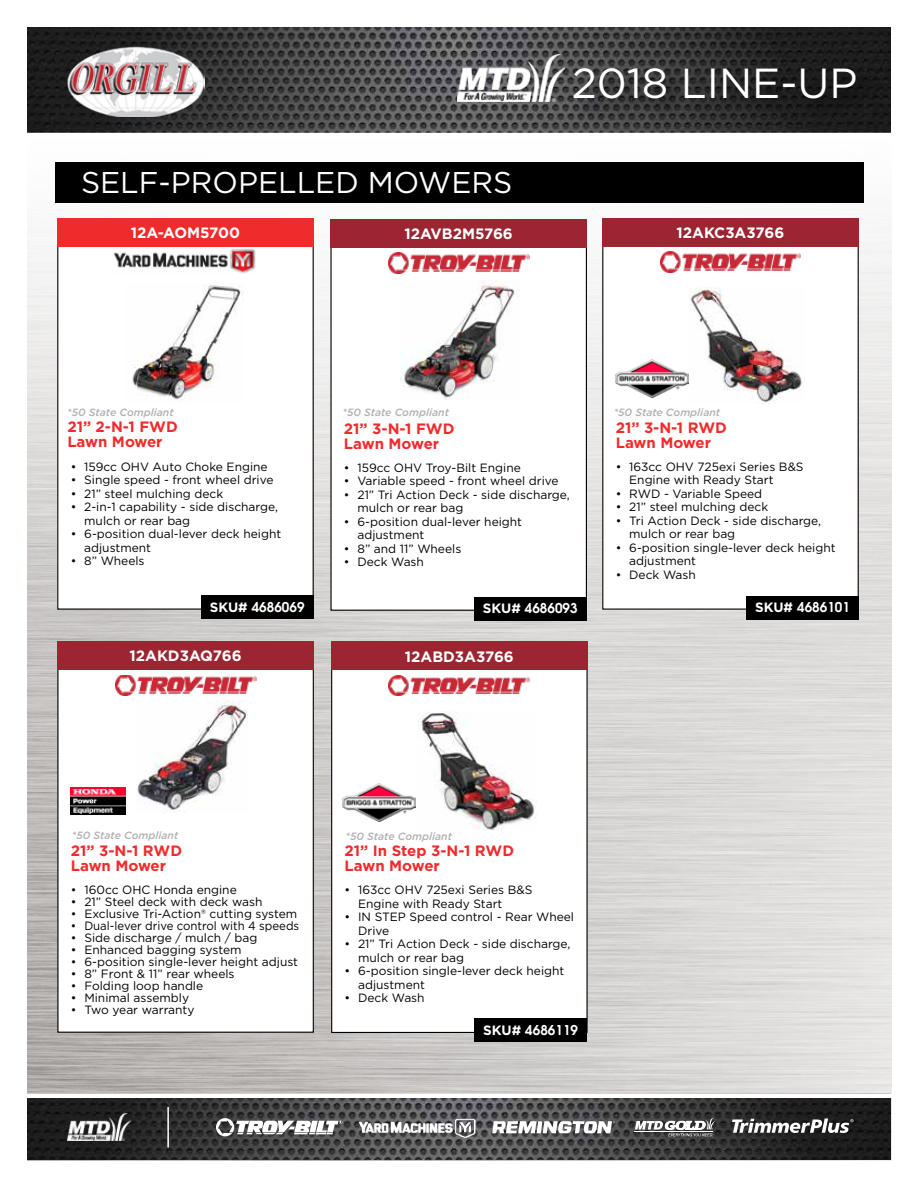
<style>
.page{position:relative;width:918px;height:1188px;background:#fff}
.page>*{position:absolute;margin:0;border:0;box-sizing:border-box;transform-origin:0 0}
.t1{font:42px "Gotham";color:#fff}
.t2{font:30px "Gotham";color:#fff}
.t3{font:700 15px/15px "Gotham";color:#f02b2c}
.t4{font:700 15px "Gotham";color:#fff}
.t5{font:600 13.5px "Avant Garde";color:#fff}
.t6{font:12px/13.5px "Gotham";color:#000}
.t7{font:12px "Gotham";color:#000;scale:.95 1}
.t8{font:italic 500 10.5px "Gotham";color:#afb0b3}
.s1{font-family:"Gotham";font-weight:700}
</style>
<div class="page">
<img style="left:27px;top:202px;width:864px;height:959px">
<img style="left:27px;top:27px;width:864px;height:106px">
<img style="left:27px;top:1098px;width:864px;height:62px">
<div style="left:55px;top:162px;width:809px;height:40px;background:#000"></div>
<img style="left:68px;top:1114px;width:63px;height:27px">
<svg style="left:216px;top:1118px;width:126px;height:18px"></svg>
<svg style="left:492px;top:1121px;width:123px;height:12px"></svg>
<svg style="left:635px;top:1118px;width:80px;height:19px"></svg>
<svg style="left:732px;top:1119px;width:122px;height:14px"></svg>
<hr style="left:167px;top:1107px;width:2px;height:41px;background:#fff">
<img style="left:357px;top:1118px;width:122px;height:22px">
<div style="left:571px;top:64px;width:310px;height:60px;background:#000;opacity:.75"></div>
<hr style="left:0;top:1094px;width:904px;height:4px;background:#fff">
<img style="left:457px;top:55px;width:107px;height:46px">
<img style="left:65px;top:45px;width:140px;height:72px">
<div style="left:331px;top:220px;width:255px;height:390px;background:#fff"></div>
<div style="left:330px;top:219px;width:257px;height:28px;background:#9b2530"></div>
<img style="left:388px;top:253px;width:141px;height:20px">
<img style="left:401px;top:281px;width:117px;height:119px">
<div style="left:332px;top:642px;width:255px;height:390px;background:#fff"></div>
<div style="left:331px;top:642px;width:257px;height:28px;background:#9b2530"></div>
<img style="left:389px;top:675px;width:141px;height:21px">
<img style="left:418px;top:712px;width:119px;height:119px">
<div style="left:603px;top:219px;width:255px;height:390px;background:#fff"></div>
<div style="left:602px;top:218px;width:257px;height:28px;background:#9b2530"></div>
<img style="left:660px;top:252px;width:141px;height:20px">
<img style="left:616px;top:360px;width:72px;height:38px">
<img style="left:343px;top:783px;width:72px;height:38px">
<div style="left:474px;top:597px;width:112px;height:23px;background:#000"></div>
<div style="left:746px;top:596px;width:113px;height:23px;background:#000"></div>
<div style="left:475px;top:1019px;width:112px;height:23px;background:#000"></div>
<img style="left:690px;top:287px;width:113px;height:116px">
<div style="left:58px;top:642px;width:255px;height:390px;background:#fff"></div>
<div style="left:57px;top:641px;width:257px;height:28px;background:#9b2530"></div>
<img style="left:115px;top:675px;width:141px;height:20px">
<img style="left:71px;top:787px;width:54px;height:28px">
<div style="left:58px;top:219px;width:255px;height:390px;background:#fff"></div>
<img style="left:132px;top:284px;width:111px;height:116px">
<div style="left:57px;top:218px;width:257px;height:28px;background:#f02b2c"></div>
<img style="left:114px;top:249px;width:142px;height:25px">
<div style="left:201px;top:596px;width:112px;height:23px;background:#000"></div>
<img style="left:137px;top:701px;width:110px;height:112px">
<h2 class="t2" style="left:81px;top:163px;width:433px">SELF-PROPELLED MOWERS</h2>
<p class="t4" style="left:405px;top:224px;width:110px">12AVB2M5766</p>
<p class="t4" style="left:131px;top:223px;width:111px">12A-AOM5700</p>
<h1 class="t1" style="left:572px;top:56px;width:287px">2018 LINE-UP</h1>
<p class="t4" style="left:677px;top:223px;width:109px">12AKC3A3766</p>
<p class="t8" style="left:67px;top:406px;width:108px">*50 State Compliant</p>
<p class="t8" style="left:343px;top:406px;width:108px">*50 State Compliant</p>
<p class="t8" style="left:614px;top:406px;width:108px">*50 State Compliant</p>
<p class="t3" style="left:67px;top:419px;width:112px">21” 2-N-1 FWD<br>Lawn Mower</p>
<p class="t6" style="left:71px;top:459px;width:198px">• 159cc OHV Auto Choke Engine</p>
<p class="t6" style="left:71px;top:473px;width:204px">• Single speed - front wheel drive</p>
<p class="t6" style="left:71px;top:486px;width:154px">• 21” steel mulching deck</p>
<p class="t6" style="left:84px;top:500px;width:195px;text-indent:-14px">• 2-in-1 capability - side discharge, mulch or rear bag</p>
<p class="t6" style="left:84px;top:527px;width:199px;text-indent:-14px">• 6-position dual-lever deck height adjustment</p>
<p class="t6" style="left:71px;top:554px;width:75px">• 8” Wheels</p>
<p class="t3" style="left:344px;top:421px;width:112px">21” 3-N-1 FWD<br>Lawn Mower</p>
<p class="t6" style="left:344px;top:461px;width:178px">• 159cc OHV Troy-Bilt Engine</p>
<p class="t6" style="left:344px;top:474px;width:216px">• Variable speed - front wheel drive</p>
<p class="t6" style="left:357px;top:488px;width:214px;text-indent:-14px">• 21” Tri Action Deck - side discharge, mulch or rear bag</p>
<p class="t6" style="left:357px;top:515px;width:166px;text-indent:-14px">• 6-position dual-lever height adjustment</p>
<p class="t6" style="left:344px;top:542px;width:119px">• 8” and 11” Wheels</p>
<p class="t6" style="left:344px;top:555px;width:82px">• Deck Wash</p>
<p class="t3" style="left:616px;top:420px;width:113px">21” 3-N-1 RWD<br>Lawn Mower</p>
<p class="t6" style="left:629px;top:460px;width:176px;text-indent:-14px">• 163cc OHV 725exi Series B&amp;S<br>Engine with Ready Start</p>
<p class="t6" style="left:616px;top:487px;width:148px">• RWD - Variable Speed</p>
<p class="t6" style="left:616px;top:500px;width:154px">• 21” steel mulching deck</p>
<p class="t6" style="left:629px;top:514px;width:193px;text-indent:-14px">• Tri Action Deck - side discharge, mulch or rear bag</p>
<p class="t6" style="left:629px;top:541px;width:208px;text-indent:-14px">• 6-position single-lever deck height adjustment</p>
<p class="t6" style="left:616px;top:568px;width:82px">• Deck Wash</p>
<p class="t5" style="left:210px;top:598px;width:96px"><span class="s1">SKU#</span> 4686069</p>
<p class="t5" style="left:483px;top:599px;width:96px"><span class="s1">SKU#</span> 4686093</p>
<p class="t5" style="left:755px;top:598px;width:96px"><span class="s1">SKU#</span> 4686101</p>
<p class="t4" style="left:129px;top:646px;width:114px">12AKD3AQ766</p>
<p class="t4" style="left:405px;top:646px;width:111px">12ABD3A3766</p>
<p class="t8" style="left:72px;top:829px;width:108px">*50 State Compliant</p>
<p class="t3" style="left:71px;top:843px;width:113px">21” 3-N-1 RWD<br>Lawn Mower</p>
<p class="t6" style="left:71px;top:883px;width:167px">• 160cc OHC Honda engine</p>
<p class="t6" style="left:71px;top:895px;width:193px">• 21” Steel deck with deck wash</p>
<p class="t6" style="left:71px;top:907px;width:228px">• Exclusive Tri-Action® cutting system</p>
<p class="t7" style="left:71px;top:918px;width:242px">• Dual-lever drive control with 4 speeds</p>
<p class="t6" style="left:71px;top:931px;width:188px">• Side discharge / mulch / bag</p>
<p class="t6" style="left:71px;top:943px;width:172px">• Enhanced bagging system</p>
<p class="t6" style="left:71px;top:955px;width:229px">• 6-position single-lever height adjust</p>
<p class="t6" style="left:71px;top:967px;width:165px">• 8” Front &amp; 11” rear wheels</p>
<p class="t6" style="left:71px;top:979px;width:134px">• Folding loop handle</p>
<p class="t6" style="left:71px;top:991px;width:120px">• Minimal assembly</p>
<p class="t6" style="left:71px;top:1003px;width:125px">• Two year warranty</p>
<p class="t8" style="left:346px;top:829px;width:108px">*50 State Compliant</p>
<p class="t3" style="left:345px;top:843px;width:171px">21” In Step 3-N-1 RWD<br>Lawn Mower</p>
<p class="t6" style="left:358px;top:883px;width:176px;text-indent:-14px">• 163cc OHV 725exi Series B&amp;S<br>Engine with Ready Start</p>
<p class="t6" style="left:358px;top:910px;width:217px;text-indent:-14px">• IN STEP Speed control - Rear Wheel<br>Drive</p>
<p class="t6" style="left:358px;top:937px;width:214px;text-indent:-14px">• 21” Tri Action Deck - side discharge, mulch or rear bag</p>
<p class="t6" style="left:358px;top:964px;width:208px;text-indent:-14px">• 6-position single-lever deck height adjustment</p>
<p class="t6" style="left:345px;top:991px;width:82px">• Deck Wash</p>
<p class="t5" style="left:483px;top:1021px;width:96px"><span class="s1">SKU#</span> 4686119</p>
</div>
